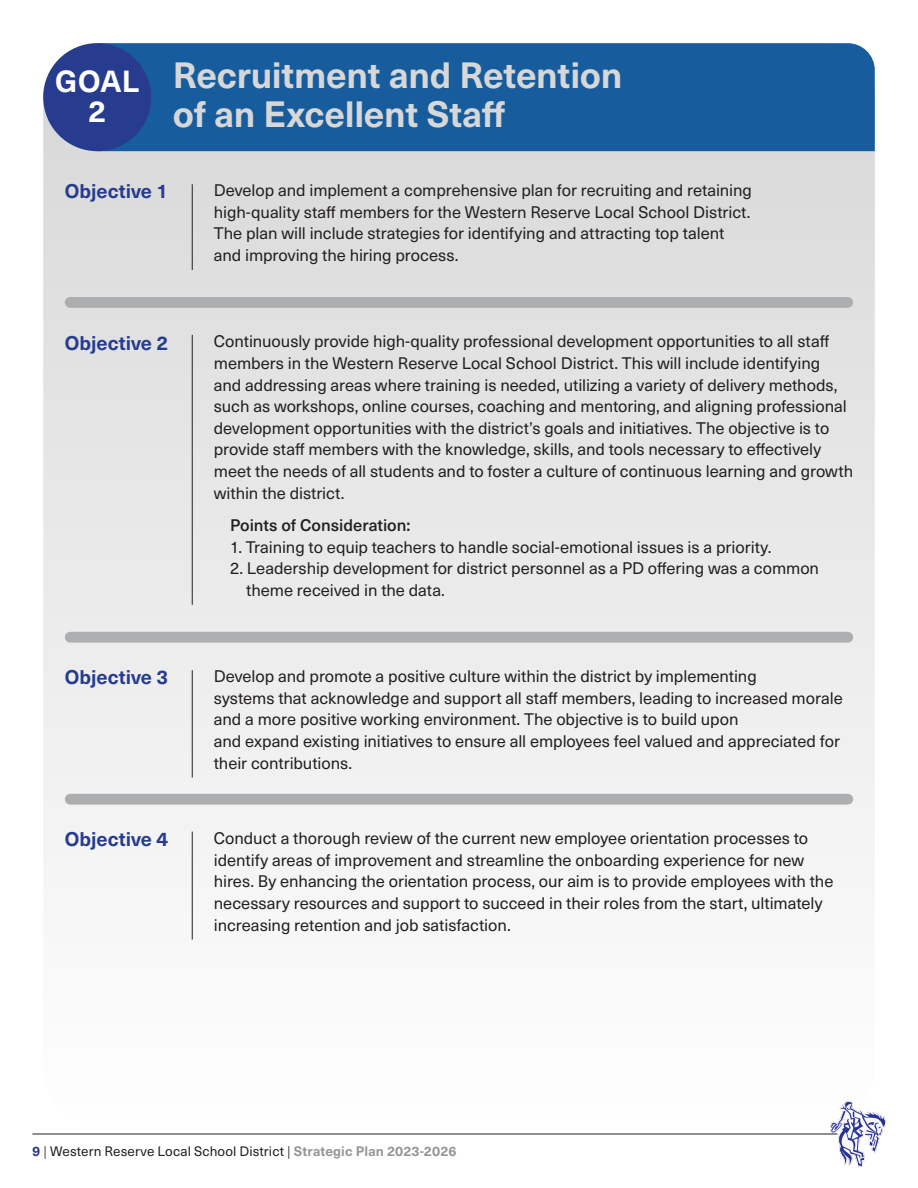
<style>
.page{position:relative;width:918px;height:1188px;background:#fff}
.page>*{position:absolute;margin:0;border:0;box-sizing:border-box;transform-origin:0 0}
.t1{font:700 36px/39.6px "Neue Haas Unica W1 G";letter-spacing:-.01em;color:#d7d7d7}
.t2{font:700 30px "Neue Haas Unica W1 G";color:#fff}
.Objetives{font:700 19.5px "Neue Haas Unica W1 G";color:#273c8f}
.Objetives_Descriptio{font:16.5px/21.6px "Neue Haas Unica W1 G";letter-spacing:-.005em;color:#231f20}
.Objetives_Descriptio-2{font:500 16.5px "Neue Haas Unica W1 G";color:#231f20}
.t3{font:13.5px "Neue Haas Unica W1 G";letter-spacing:.01em;color:#231f20}
.s1{font-weight:700;color:#273c8f}
.s2{font-weight:300}
.s3{font-weight:700;color:#969696}
</style>
<div class="page">
<div style="left:43px;top:43px;width:832px;height:1080px;background:linear-gradient(to bottom,#d5d5d6,#fefefe);border-radius:54px"></div>
<hr style="left:32px;top:1134px;width:806px;height:1px;background:#231f20">
<img style="left:830px;top:1102px;width:56px;height:64px">
<div style="left:104px;top:43px;width:771px;height:108px;background:#175d9e"></div>
<hr style="left:192px;top:184px;width:1px;height:86px;background:#231f20">
<hr style="left:192px;top:335px;width:1px;height:270px;background:#231f20">
<div style="left:70px;top:297px;width:778px;height:11px;background:#adaeb0"></div>
<div style="left:70px;top:794px;width:778px;height:11px;background:#adaeb0"></div>
<div style="left:70px;top:632px;width:778px;height:11px;background:#adaeb0"></div>
<div style="left:43px;top:43px;width:108px;height:108px;background:#273c8f;border-radius:50%"></div>
<hr style="left:192px;top:670px;width:1px;height:108px;background:#231f20">
<hr style="left:192px;top:832px;width:1px;height:108px;background:#231f20">
<p class="t2" style="left:55px;top:58px;width:85px">GOAL</p>
<p class="t2" style="left:88px;top:88px;width:19px">2</p>
<p class="t1" style="left:173px;top:53px;width:451px">Recruitment and Retention of an Excellent Staff</p>
<p class="Objetives" style="left:65px;top:177px;width:105px">Objective 1</p>
<p class="Objetives_Descriptio" style="left:214px;top:179px;width:540px">Develop and implement a comprehensive plan for recruiting and retaining high-quality staff members for the Western Reserve Local School District.<br>The plan will include strategies for identifying and attracting top talent and improving the hiring process.</p>
<p class="Objetives" style="left:65px;top:328px;width:105px">Objective 2</p>
<p class="Objetives_Descriptio" style="left:214px;top:330px;width:641px">Continuously provide high-quality professional development opportunities to all staff members in the Western Reserve Local School District. This will include identifying<br>and addressing areas where training is needed, utilizing a variety of delivery methods, such as workshops, online courses, coaching and mentoring, and aligning professional development opportunities with the district’s goals and initiatives. The objective is to provide staff members with the knowledge, skills, and tools necessary to effectively meet the needs of all students and to foster a culture of continuous learning and growth within the district.</p>
<p class="Objetives_Descriptio-2" style="left:230px;top:513px;width:182px">Points of Consideration:</p>
<p class="Objetives_Descriptio" style="left:230px;top:535px;width:543px">1. Training to equip teachers to handle social-emotional issues is a priority.</p>
<p class="Objetives_Descriptio" style="left:246px;top:557px;width:574px;text-indent:-16px">2. Leadership development for district personnel as a PD offering was a common theme received in the data.</p>
<p class="Objetives" style="left:65px;top:663px;width:105px">Objective 3</p>
<p class="Objetives_Descriptio" style="left:214px;top:665px;width:630px">Develop and promote a positive culture within the district by implementing<br>systems that acknowledge and support all staff members, leading to increased morale and a more positive working environment. The objective is to build upon<br>and expand existing initiatives to ensure all employees feel valued and appreciated for their contributions.</p>
<p class="Objetives" style="left:65px;top:825px;width:105px">Objective 4</p>
<p class="Objetives_Descriptio" style="left:214px;top:827px;width:621px">Conduct a thorough review of the current new employee orientation processes to identify areas of improvement and streamline the onboarding experience for new hires. By enhancing the orientation process, our aim is to provide employees with the necessary resources and support to succeed in their roles from the start, ultimately increasing retention and job satisfaction.</p>
<p class="t3" style="left:32px;top:1141px;width:426px"><span class="s1">9</span> <span class="s2">|</span> Western Reserve Local School District <span class="s2">|</span> <span class="s3">Strategic Plan 2023-2026</span></p>
</div>
